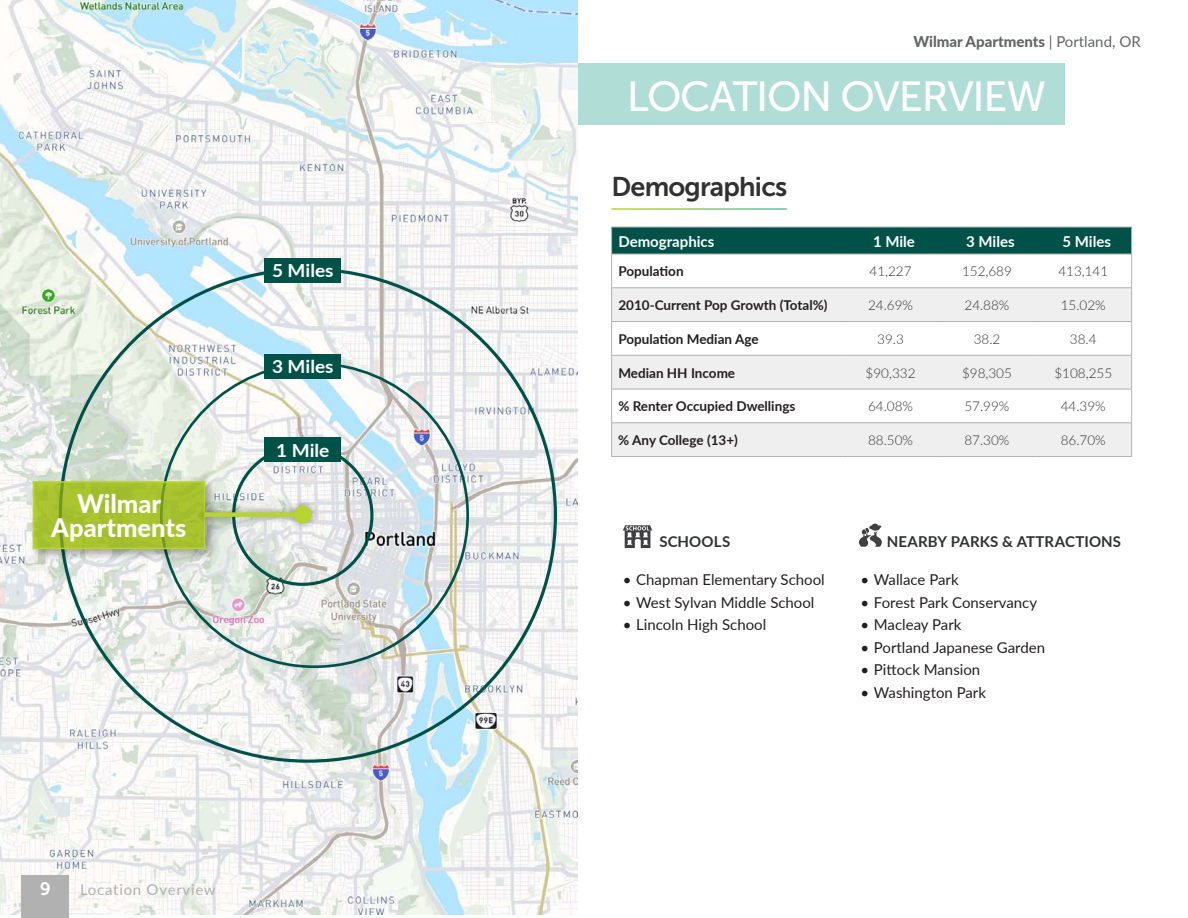
<style>
.page{position:relative;width:1188px;height:918px;background:#fff}
.page>*{position:absolute;margin:0;border:0;box-sizing:border-box;transform-origin:0 0}
.t1{font:42px "Museo Sans 500";letter-spacing:-.03em;color:#fff}
.t2{font:27px "Museo Sans 700";letter-spacing:-.03em;color:#323132}
.t3{font:800 25.5px/24px "Lato";color:#fff;text-align:center}
.t4{font:700 18px "Lato";color:#fff;scale:1.06 1}
.t5{font:18px "Museo 700";color:#fff}
.t6{font:15px "Lato";color:#231f20}
.t7{font:700 15px "Lato";letter-spacing:.01em;color:#303131}
.t8{font:700 15px "Lato";color:#fff}
.t9{font:800 15px "Lato";color:#636464}
.t10{font:15px "Lato";letter-spacing:.05em;color:#b1b1b1}
.t11{font:700 13.5px "Lato";color:#231f20}
.t12{font:300 13.5px "Lato";color:#303131}
.s1{font-weight:400}
</style>
<div class="page">
<div style="left:485px;top:64px;width:580px;height:61px;background:#b0ddd6"></div>
<img style="left:0;top:0;width:577px;height:915px">
<div style="left:264px;top:258px;width:77px;height:25px;background:#005249"></div>
<div style="left:264px;top:354px;width:77px;height:25px;background:#005249"></div>
<div style="left:264px;top:438px;width:77px;height:24px;background:#005249"></div>
<div style="left:29px;top:478px;width:189px;height:84px;background:#231f20;opacity:.29"></div>
<div style="left:33px;top:482px;width:172px;height:66px;background:#a7c22e"></div>
<div style="left:33px;top:481px;width:172px;height:68px;border:2px solid #b8d433"></div>
<div style="left:197px;top:498px;width:123px;height:33px;background:#231f20;opacity:.48"></div>
<div style="left:205px;top:512px;width:98px;height:5px;background:#b8d432"></div>
<div style="left:294px;top:506px;width:18px;height:18px;background:#b8d432;border-radius:50%"></div>
<svg style="left:612px;top:255px;width:519px;height:168px"></svg>
<svg style="left:612px;top:289px;width:519px;height:100px;fill:#efefef"></svg>
<div style="left:612px;top:424px;width:519px;height:32px;background:#efefef"></div>
<hr style="left:612px;top:254px;width:230px;height:1px;background:#b1b1b1">
<hr style="left:842px;top:254px;width:97px;height:1px;background:#b1b1b1">
<hr style="left:939px;top:254px;width:96px;height:1px;background:#b1b1b1">
<hr style="left:1035px;top:254px;width:96px;height:1px;background:#b1b1b1">
<hr style="left:611px;top:355px;width:231px;height:1px;background:#b1b1b1">
<hr style="left:842px;top:355px;width:97px;height:1px;background:#b1b1b1">
<hr style="left:939px;top:355px;width:96px;height:1px;background:#b1b1b1">
<hr style="left:1035px;top:355px;width:97px;height:1px;background:#b1b1b1">
<hr style="left:611px;top:389px;width:231px;height:1px;background:#b1b1b1">
<hr style="left:842px;top:389px;width:97px;height:1px;background:#b1b1b1">
<hr style="left:939px;top:389px;width:96px;height:1px;background:#b1b1b1">
<hr style="left:1035px;top:389px;width:97px;height:1px;background:#b1b1b1">
<hr style="left:611px;top:423px;width:231px;height:1px;background:#b1b1b1">
<hr style="left:842px;top:423px;width:97px;height:1px;background:#b1b1b1">
<hr style="left:939px;top:423px;width:96px;height:1px;background:#b1b1b1">
<hr style="left:1035px;top:423px;width:97px;height:1px;background:#b1b1b1">
<hr style="left:611px;top:456px;width:231px;height:1px;background:#b1b1b1">
<hr style="left:842px;top:456px;width:97px;height:1px;background:#b1b1b1">
<hr style="left:939px;top:456px;width:96px;height:1px;background:#b1b1b1">
<hr style="left:1035px;top:456px;width:97px;height:1px;background:#b1b1b1">
<svg style="left:611px;top:227px;width:521px;height:27px;background:#07554d"></svg>
<hr style="left:611px;top:254px;width:1px;height:34px;background:#b1b1b1">
<hr style="left:1131px;top:254px;width:1px;height:34px;background:#b1b1b1">
<hr style="left:611px;top:288px;width:1px;height:33px;background:#b1b1b1">
<hr style="left:1131px;top:288px;width:1px;height:33px;background:#b1b1b1">
<hr style="left:611px;top:322px;width:1px;height:33px;background:#b1b1b1">
<hr style="left:1131px;top:322px;width:1px;height:33px;background:#b1b1b1">
<hr style="left:611px;top:355px;width:1px;height:34px;background:#b1b1b1">
<hr style="left:1131px;top:355px;width:1px;height:34px;background:#b1b1b1">
<hr style="left:611px;top:389px;width:1px;height:34px;background:#b1b1b1">
<hr style="left:1131px;top:389px;width:1px;height:34px;background:#b1b1b1">
<hr style="left:611px;top:423px;width:1px;height:33px;background:#b1b1b1">
<hr style="left:1131px;top:423px;width:1px;height:33px;background:#b1b1b1">
<hr style="left:611px;top:288px;width:231px;height:1px;background:#b1b1b1">
<hr style="left:842px;top:288px;width:97px;height:1px;background:#b1b1b1">
<hr style="left:939px;top:288px;width:96px;height:1px;background:#b1b1b1">
<hr style="left:1035px;top:288px;width:97px;height:1px;background:#b1b1b1">
<hr style="left:611px;top:321px;width:231px;height:1px;background:#b1b1b1">
<hr style="left:842px;top:321px;width:97px;height:1px;background:#b1b1b1">
<hr style="left:939px;top:321px;width:96px;height:1px;background:#b1b1b1">
<hr style="left:1035px;top:321px;width:97px;height:1px;background:#b1b1b1">
<svg style="left:859px;top:523px;width:23px;height:24px"></svg>
<svg style="left:623px;top:525px;width:29px;height:23px"></svg>
<div style="left:22px;top:876px;width:47px;height:42px;background:#b1b1b1"></div>
<h3 class="t3" style="left:51px;top:491px;width:137px">Wilmar<br>Apartments</h3>
<p class="t4" style="left:272px;top:258px;width:60px">5 Miles</p>
<p class="t4" style="left:272px;top:354px;width:60px">3 Miles</p>
<p class="t4" style="left:276px;top:437px;width:52px">1 Mile</p>
<p class="t5" style="left:40px;top:879px;width:12px">9</p>
<p class="t10" style="left:80px;top:878px;width:137px">Location Overview</p>
<p class="t9" style="left:913px;top:31px;width:229px">Wilmar Apartments <span class="s1">| Portland, OR</span></p>
<h1 class="t1" style="left:627px;top:74px;width:421px">LOCATION OVERVIEW</h1>
<h2 class="t2" style="left:611px;top:171px;width:178px">Demographics</h2>
<p class="t8" style="left:618px;top:230px;width:98px">Demographics</p>
<p class="t8" style="left:873px;top:230px;width:43px">1 Mile</p>
<p class="t8" style="left:966px;top:230px;width:50px">3 Miles</p>
<p class="t8" style="left:1062px;top:230px;width:50px">5 Miles</p>
<p class="t11" style="left:618px;top:261px;width:67px">Population</p>
<p class="t12" style="left:870px;top:262px;width:44px">41,227</p>
<p class="t12" style="left:962px;top:262px;width:51px">152,689</p>
<p class="t12" style="left:1058px;top:262px;width:51px">413,141</p>
<p class="t11" style="left:618px;top:295px;width:211px">2010-Current Pop Growth (Total%)</p>
<p class="t12" style="left:868px;top:296px;width:46px">24.69%</p>
<p class="t12" style="left:965px;top:296px;width:46px">24.88%</p>
<p class="t12" style="left:1061px;top:296px;width:46px">15.02%</p>
<p class="t11" style="left:618px;top:329px;width:142px">Population Median Age</p>
<p class="t12" style="left:877px;top:330px;width:28px">39.3</p>
<p class="t12" style="left:974px;top:330px;width:28px">38.2</p>
<p class="t12" style="left:1070px;top:330px;width:28px">38.4</p>
<p class="t11" style="left:618px;top:363px;width:118px">Median HH Income</p>
<p class="t12" style="left:866px;top:363px;width:51px">$90,332</p>
<p class="t12" style="left:962px;top:363px;width:51px">$98,305</p>
<p class="t12" style="left:1054px;top:363px;width:59px">$108,255</p>
<p class="t11" style="left:618px;top:396px;width:179px">% Renter Occupied Dwellings</p>
<p class="t12" style="left:868px;top:397px;width:46px">64.08%</p>
<p class="t12" style="left:964px;top:397px;width:46px">57.99%</p>
<p class="t12" style="left:1061px;top:397px;width:46px">44.39%</p>
<p class="t11" style="left:618px;top:430px;width:121px">% Any College (13+)</p>
<p class="t12" style="left:868px;top:431px;width:46px">88.50%</p>
<p class="t12" style="left:964px;top:431px;width:46px">87.30%</p>
<p class="t12" style="left:1061px;top:431px;width:46px">86.70%</p>
<p class="t7" style="left:659px;top:530px;width:72px">SCHOOLS</p>
<p class="t7" style="left:887px;top:530px;width:236px">NEARBY PARKS &amp; ATTRACTIONS</p>
<p class="t6" style="left:860px;top:569px;width:100px">• Wallace Park</p>
<p class="t6" style="left:860px;top:592px;width:178px">• Forest Park Conservancy</p>
<p class="t6" style="left:860px;top:614px;width:103px">• Macleay Park</p>
<p class="t6" style="left:860px;top:637px;width:186px">• Portland Japanese Garden</p>
<p class="t6" style="left:860px;top:659px;width:121px">• Pittock Mansion</p>
<p class="t6" style="left:860px;top:682px;width:127px">• Washington Park</p>
<p class="t6" style="left:623px;top:569px;width:203px">• Chapman Elementary School</p>
<p class="t6" style="left:623px;top:592px;width:193px">• West Sylvan Middle School</p>
<p class="t6" style="left:623px;top:614px;width:145px">• Lincoln High School</p>
</div>
